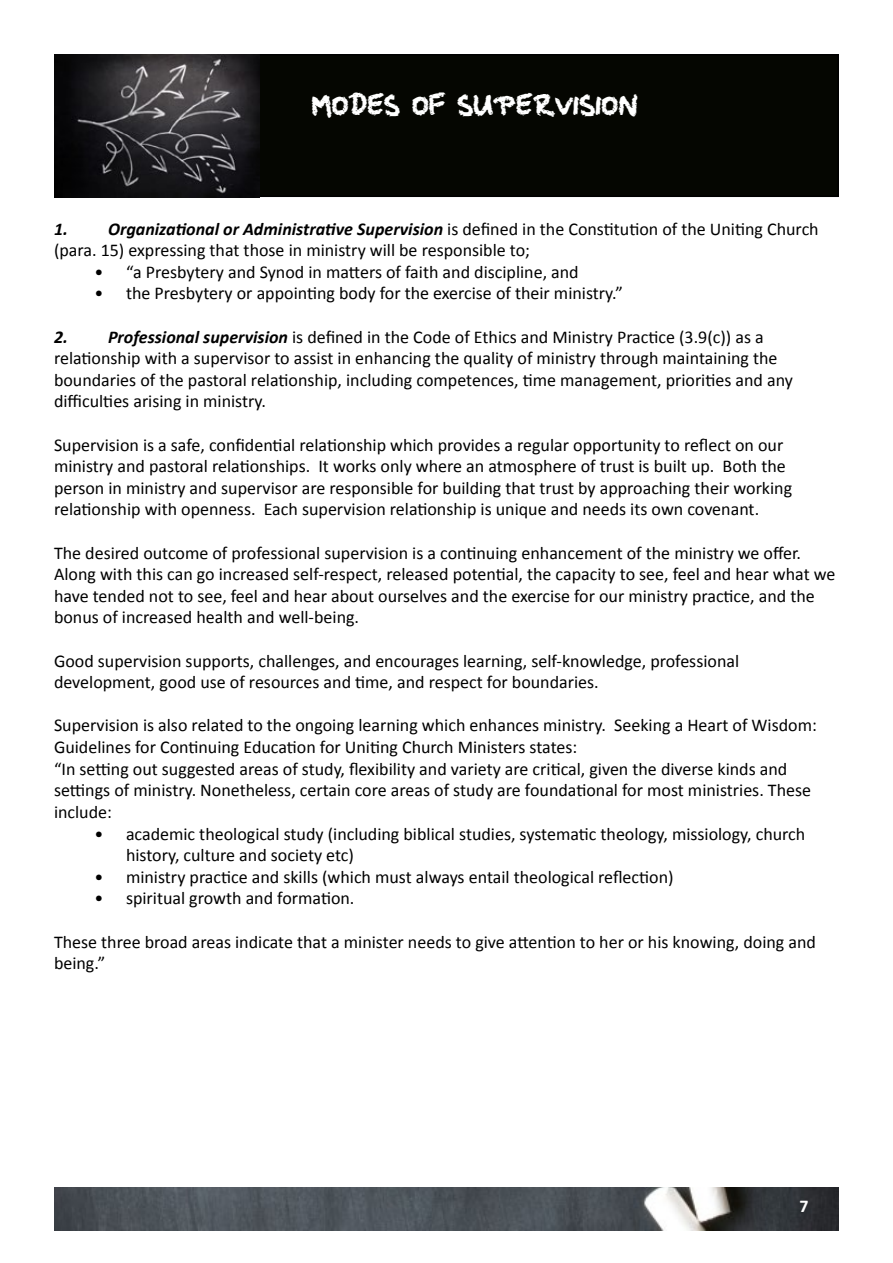
<style>
.page{position:relative;width:893px;height:1263px;background:#fff}
.page>*{position:absolute;margin:0;border:0;box-sizing:border-box;transform-origin:0 0}
.t1{font:24px "squeakychalksound";color:#fff}
.t2{font:18px/21.6px "Calibri";color:#000}
.t3{font:700 18px "Calibri";color:#fff}
.s1{font-weight:700;font-style:italic}
</style>
<div class="page">
<img style="left:54px;top:1188px;width:784px;height:42px">
<div style="left:55px;top:55px;width:783px;height:141px;background:#050601"></div>
<div style="left:54px;top:54px;width:785px;height:143px;border:2px solid #000"></div>
<img style="left:54px;top:54px;width:206px;height:143px">
<h1 class="t1" style="left:312px;top:92px;width:327px">MODES OF SUPERVISION</h1>
<p class="t2" style="left:54px;top:218px;width:766px"><span class="s1">1. Organizational or Administrative Supervision</span> is defined in the Constitution of the Uniting Church (para. 15) expressing that those in ministry will be responsible to;</p>
<p class="t2" style="left:94px;top:261px;width:486px">• “a Presbytery and Synod in matters of faith and discipline, and</p>
<p class="t2" style="left:94px;top:283px;width:530px">• the Presbytery or appointing body for the exercise of their ministry.”</p>
<p class="t2" style="left:54px;top:326px;width:740px"><span class="s1">2. Professional supervision</span> is defined in the Code of Ethics and Ministry Practice (3.9(c)) as a relationship with a supervisor to assist in enhancing the quality of ministry through maintaining the boundaries of the pastoral relationship, including competences, time management, priorities and any difficulties arising in ministry.</p>
<p class="t2" style="left:54px;top:434px;width:740px">Supervision is a safe, confidential relationship which provides a regular opportunity to reflect on our ministry and pastoral relationships. It works only where an atmosphere of trust is built up. Both the person in ministry and supervisor are responsible for building that trust by approaching their working relationship with openness. Each supervision relationship is unique and needs its own covenant.</p>
<p class="t2" style="left:54px;top:542px;width:783px">The desired outcome of professional supervision is a continuing enhancement of the ministry we offer.<br>Along with this can go increased self-respect, released potential, the capacity to see, feel and hear what we have tended not to see, feel and hear about ourselves and the exercise for our ministry practice, and the bonus of increased health and well-being.</p>
<p class="t2" style="left:54px;top:650px;width:687px">Good supervision supports, challenges, and encourages learning, self-knowledge, professional development, good use of resources and time, and respect for boundaries.</p>
<p class="t2" style="left:54px;top:715px;width:764px">Supervision is also related to the ongoing learning which enhances ministry. Seeking a Heart of Wisdom:<br>Guidelines for Continuing Education for Uniting Church Ministers states:<br>“In setting out suggested areas of study, flexibility and variety are critical, given the diverse kinds and settings of ministry. Nonetheless, certain core areas of study are foundational for most ministries. These include:</p>
<p class="t2" style="left:126px;top:823px;width:681px;text-indent:-32px">• academic theological study (including biblical studies, systematic theology, missiology, church history, culture and society etc)</p>
<p class="t2" style="left:94px;top:866px;width:581px">• ministry practice and skills (which must always entail theological reflection)</p>
<p class="t2" style="left:94px;top:887px;width:261px">• spiritual growth and formation.</p>
<p class="t2" style="left:54px;top:931px;width:763px">These three broad areas indicate that a minister needs to give attention to her or his knowing, doing and being.”</p>
<p class="t3" style="left:799px;top:1194px;width:11px">7</p>
</div>
